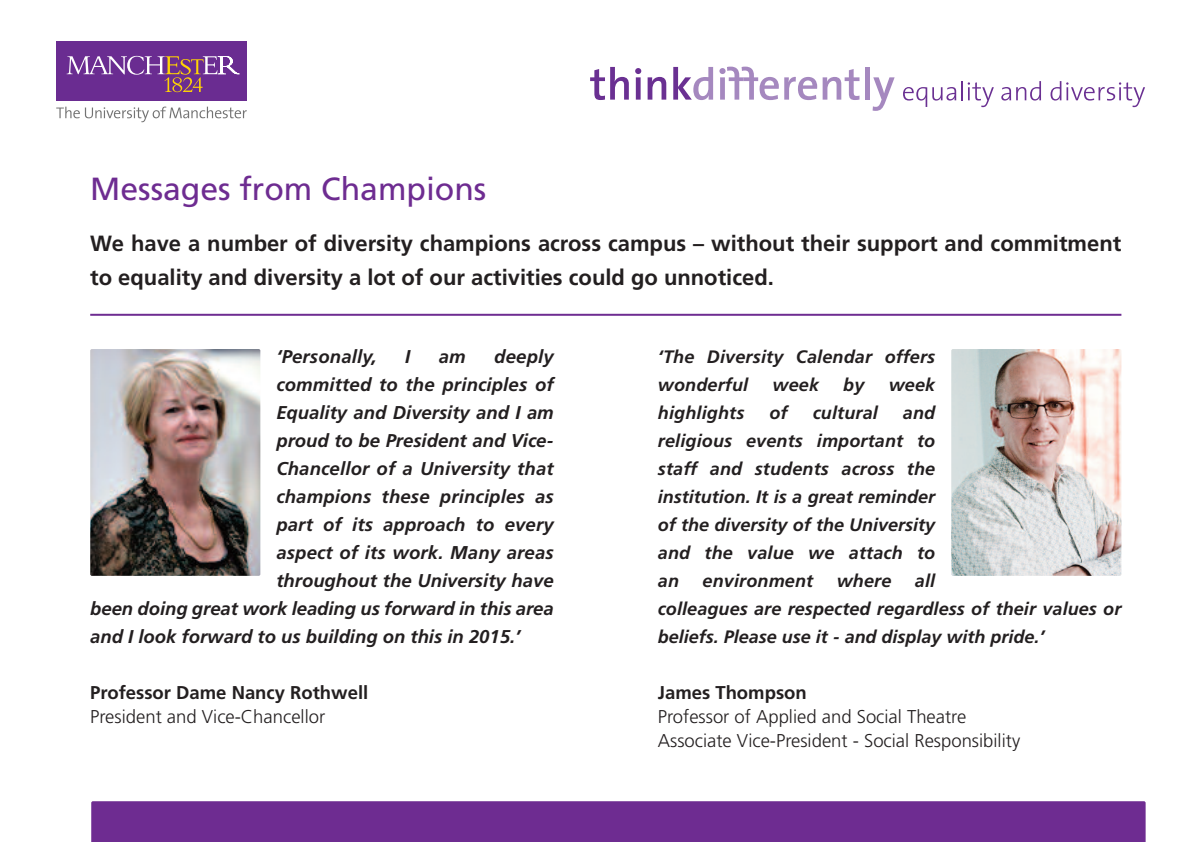
<style>
.page{position:relative;width:1191px;height:842px;background:#fff}
.page>*{position:absolute;margin:0;border:0;box-sizing:border-box;transform-origin:0 0}
.t1{font:32px "Frutiger";color:#6e2c91}
.t2{font:700 22px/34px "Frutiger";color:#231f20}
.t3{font:italic 700 18.4px "Frutiger";color:#231f20}
.t4{font:300 18.4px/24px "Frutiger";color:#231f20}
.t5{font:700 18.4px "Frutiger";color:#231f20}
.t6{font:italic 700 18px/28px "Frutiger";letter-spacing:.005em;color:#231f20}
</style>
<div class="page">
<hr style="left:90px;top:314px;width:1031px;height:2px;background:#6e2c91">
<img style="left:90px;top:349px;width:170px;height:227px;border-radius:2px">
<img style="left:951px;top:349px;width:170px;height:227px;border-radius:2px">
<svg style="left:903px;top:81px;width:90px;height:26px"></svg>
<svg style="left:1001px;top:81px;width:40px;height:20px"></svg>
<svg style="left:1050px;top:81px;width:95px;height:26px"></svg>
<svg style="left:590px;top:67px;width:39px;height:33px"></svg>
<svg style="left:635px;top:68px;width:6px;height:32px"></svg>
<svg style="left:647px;top:77px;width:19px;height:23px"></svg>
<svg style="left:673px;top:67px;width:40px;height:33px"></svg>
<div style="left:864px;top:67px;width:5px;height:33px;background:#a588bf"></div>
<svg style="left:872px;top:77px;width:22px;height:34px"></svg>
<svg style="left:719px;top:67px;width:140px;height:33px"></svg>
<div style="left:56px;top:42px;width:191px;height:59px;background:#6a2c91"></div>
<svg style="left:67px;top:56px;width:172px;height:36px"></svg>
<svg style="left:56px;top:107px;width:191px;height:15px"></svg>
<div style="left:91px;top:801px;width:1054px;height:41px;background:#6e2c91"></div>
<h1 class="t1" style="left:90px;top:176px;width:398px">Messages from Champions</h1>
<p class="t2" style="left:90px;top:228px;width:1032px">We have a number of diversity champions across campus – without their support and commitment to equality and diversity a lot of our activities could go unnoticed.</p>
<p class="t3" style="left:276px;top:349px;width:102px">‘Personally,</p>
<p class="t3" style="left:405px;top:349px;width:7px">I</p>
<p class="t3" style="left:439px;top:349px;width:28px">am</p>
<p class="t3" style="left:494px;top:349px;width:61px">deeply</p>
<p class="t3" style="left:276px;top:377px;width:279px">committed to the principles of</p>
<p class="t3" style="left:276px;top:405px;width:279px">Equality and Diversity and I am</p>
<p class="t3" style="left:276px;top:433px;width:279px">proud to be President and Vice-</p>
<p class="t3" style="left:276px;top:461px;width:279px">Chancellor of a University that</p>
<p class="t3" style="left:276px;top:489px;width:279px">champions these principles as</p>
<p class="t3" style="left:276px;top:517px;width:279px">part of its approach to every</p>
<p class="t3" style="left:276px;top:545px;width:279px">aspect of its work. Many areas</p>
<p class="t3" style="left:276px;top:573px;width:279px">throughout the University have</p>
<p class="t3" style="left:90px;top:601px;width:465px">been doing great work leading us forward in this area</p>
<p class="t3" style="left:90px;top:629px;width:431px">and I look forward to us building on this in 2015.’</p>
<p class="t5" style="left:90px;top:685px;width:279px">Professor Dame Nancy Rothwell</p>
<p class="t4" style="left:90px;top:706px;width:236px">President and Vice-Chancellor</p>
<p class="t6" style="left:658px;top:344px;width:279px">‘The Diversity Calendar offers wonderful</p>
<p class="t6" style="left:772px;top:372px;width:48px">week</p>
<p class="t6" style="left:843px;top:372px;width:23px">by</p>
<p class="t6" style="left:888px;top:372px;width:48px">week</p>
<p class="t6" style="left:658px;top:400px;width:88px">highlights</p>
<p class="t6" style="left:769px;top:400px;width:20px">of</p>
<p class="t6" style="left:812px;top:400px;width:67px">cultural</p>
<p class="t6" style="left:658px;top:400px;width:279px;text-align:justify;text-indent:245px">and religious events important to staff and students across the institution. It is a great reminder of the diversity of the University and the value we attach to an</p>
<p class="t6" style="left:658px;top:568px;width:465px;text-indent:257px">all<br>colleagues are respected regardless of their values or beliefs. Please use it - and display with pride.’</p>
<p class="t5" style="left:658px;top:685px;width:150px">James Thompson</p>
<p class="t4" style="left:658px;top:706px;width:364px">Professor of Applied and Social Theatre<br>Associate Vice-President - Social Responsibility</p>
<p class="t6" style="left:702px;top:568px;width:112px">environment</p>
<p class="t6" style="left:836px;top:568px;width:56px">where</p>
</div>
